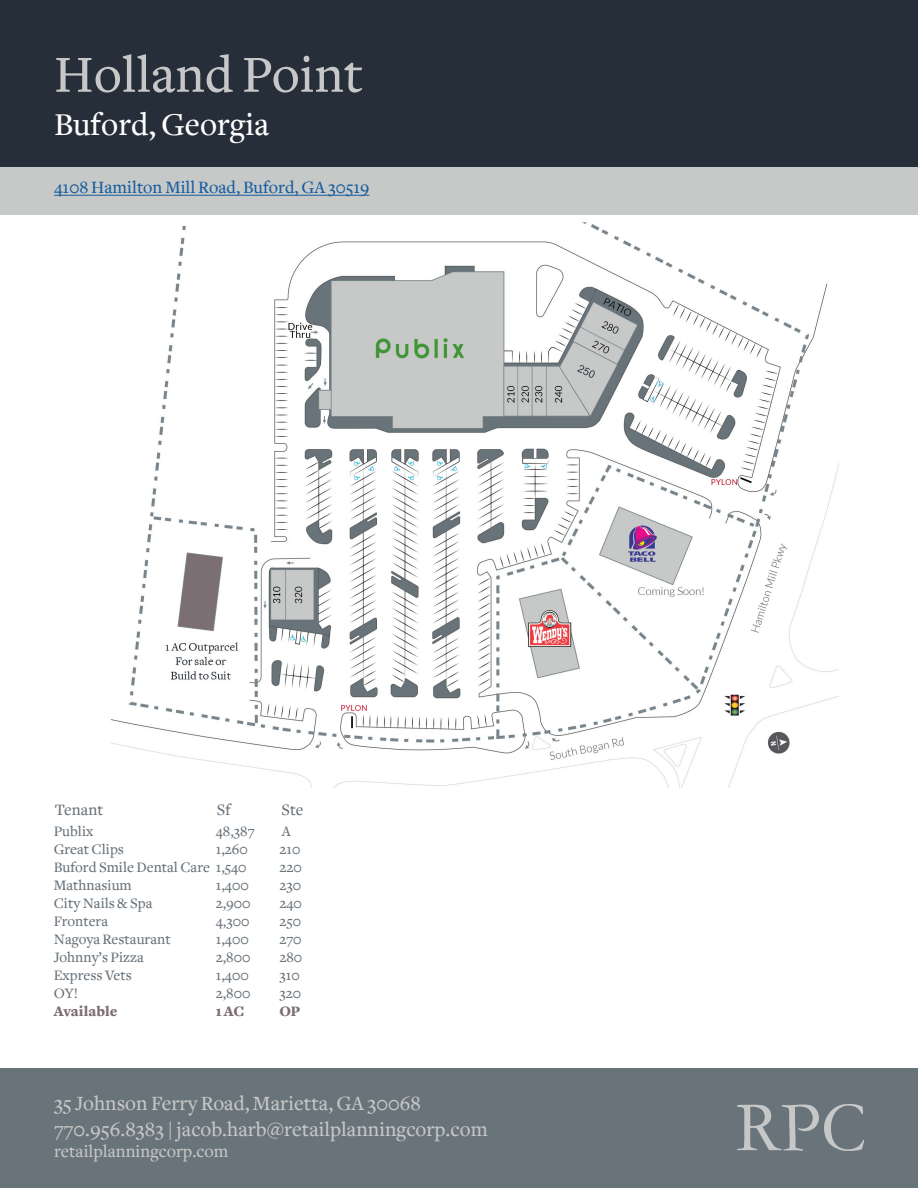
<style>
.page{position:relative;width:918px;height:1188px;background:#fff}
.page>*{position:absolute;margin:0;border:0;box-sizing:border-box;transform-origin:0 0}
.t1{font:72px "Garamond";color:#c6c7c7}
.t2{font:500 54px "Freight Text";color:#c6c7c7}
.t3{font:500 33px "Freight Text";color:#fff}
.t4{font:500 21px "Freight Text";color:#c6c7c7}
.t5{font:500 18px "Freight Text";color:#175d9e}
.t6{font:500 18px "Freight Text";color:#c6c7c7}
.t7{font:500 16.5px "Freight Text";color:#687279}
.t8{font:500 15px "Freight Text";color:#687279}
.t9{font:900 15px "Freight Text";color:#7b6e73}
</style>
<div class="page">
<div style="left:0;top:1068px;width:918px;height:120px;background:#69747a"></div>
<div style="left:0;top:0;width:918px;height:167px;background:#262e39"></div>
<div style="left:0;top:167px;width:918px;height:48px;background:#c7c9c9"></div>
<img style="left:110px;top:222px;width:728px;height:566px">
<hr style="left:54px;top:195px;width:316px;height:1px;background:#175d9e">
<p class="t2" style="left:54px;top:45px;width:311px">Holland Point</p>
<p class="t3" style="left:54px;top:107px;width:217px">Buford, Georgia</p>
<p class="t5" style="left:54px;top:177px;width:317px">4108 Hamilton Mill Road, Buford, GA 30519</p>
<p class="t7" style="left:55px;top:801px;width:50px">Tenant</p>
<p class="t7" style="left:217px;top:801px;width:15px">Sf</p>
<p class="t7" style="left:281px;top:801px;width:23px">Ste</p>
<p class="t8" style="left:54px;top:823px;width:41px">Publix</p>
<p class="t8" style="left:216px;top:823px;width:40px">48,387</p>
<p class="t8" style="left:282px;top:823px;width:10px">A</p>
<p class="t8" style="left:54px;top:841px;width:72px">Great Clips</p>
<p class="t8" style="left:216px;top:841px;width:34px">1,260</p>
<p class="t8" style="left:279px;top:841px;width:23px">210</p>
<p class="t8" style="left:54px;top:859px;width:194px">Buford Smile Dental Care 1,540</p>
<p class="t8" style="left:279px;top:859px;width:24px">220</p>
<p class="t8" style="left:54px;top:877px;width:80px">Mathnasium</p>
<p class="t8" style="left:216px;top:877px;width:35px">1,400</p>
<p class="t8" style="left:279px;top:877px;width:23px">230</p>
<p class="t8" style="left:54px;top:895px;width:100px">City Nails &amp; Spa</p>
<p class="t8" style="left:216px;top:895px;width:36px">2,900</p>
<p class="t8" style="left:279px;top:895px;width:24px">240</p>
<p class="t8" style="left:54px;top:913px;width:56px">Frontera</p>
<p class="t8" style="left:216px;top:913px;width:35px">4,300</p>
<p class="t8" style="left:279px;top:913px;width:23px">250</p>
<p class="t8" style="left:54px;top:931px;width:118px">Nagoya Restaurant</p>
<p class="t8" style="left:216px;top:931px;width:35px">1,400</p>
<p class="t8" style="left:279px;top:931px;width:24px">270</p>
<p class="t8" style="left:54px;top:949px;width:92px">Johnny’s Pizza</p>
<p class="t8" style="left:216px;top:949px;width:36px">2,800</p>
<p class="t8" style="left:279px;top:949px;width:24px">280</p>
<p class="t8" style="left:54px;top:967px;width:80px">Express Vets</p>
<p class="t8" style="left:216px;top:967px;width:35px">1,400</p>
<p class="t8" style="left:279px;top:967px;width:22px">310</p>
<p class="t8" style="left:54px;top:985px;width:26px">OY!</p>
<p class="t8" style="left:216px;top:985px;width:36px">2,800</p>
<p class="t8" style="left:279px;top:985px;width:23px">320</p>
<p class="t9" style="left:54px;top:1002px;width:65px">Available</p>
<p class="t9" style="left:216px;top:1002px;width:30px">1 AC</p>
<p class="t9" style="left:279px;top:1002px;width:23px">OP</p>
<p class="t4" style="left:54px;top:1092px;width:369px">35 Johnson Ferry Road, Marietta, GA 30068</p>
<p class="t4" style="left:54px;top:1117px;width:435px">770.956.8383 | jacob.harb@retailplanningcorp.com</p>
<p class="t6" style="left:54px;top:1142px;width:176px">retailplanningcorp.com</p>
<p class="t1" style="left:735px;top:1079px;width:133px">RPC</p>
</div>
